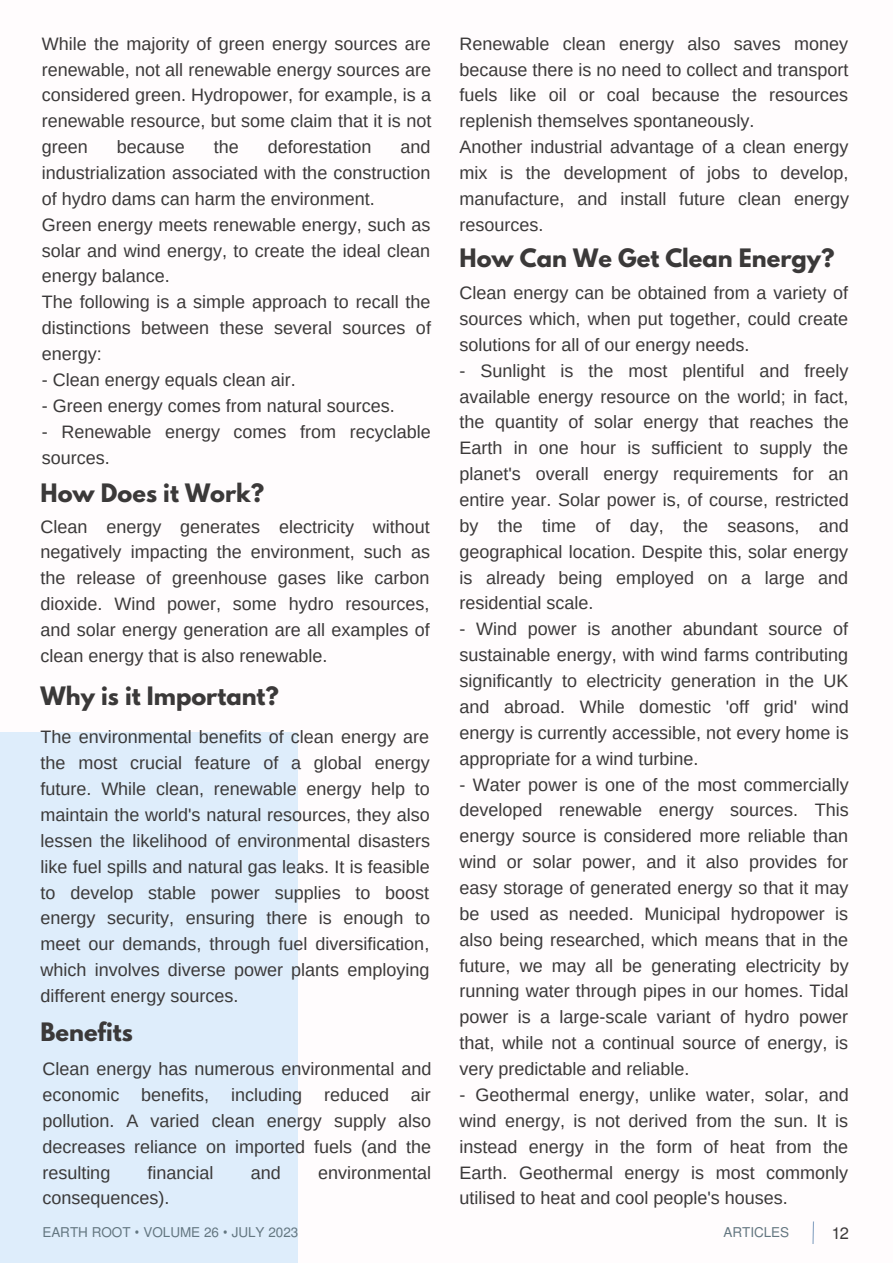
<style>
.page{position:relative;width:893px;height:1264px;background:#fff}
.page>*{position:absolute;margin:0;border:0;box-sizing:border-box;transform-origin:0 0}
.t1{font:700 22.5px "League Spartan";color:#3b3939}
.t2{font:18px/25.8px "Arimo";color:#3b3939;text-align:justify}
.t3{font:16.5px "Mukti";color:#3b3939}
.t4{font:13.5px "Mukti";color:#637680}
.s1{font-family:"Noto Sans"}
</style>
<div class="page">
<div style="left:0;top:732px;width:297px;height:530px;background:#deedfb"></div>
<svg style="left:812px;top:1221px;width:2px;height:23px"></svg>
<p class="t2" style="left:42px;top:30px;width:391px">While the majority of green energy sources are renewable, not all renewable energy sources are considered green. Hydropower, for example, is a renewable resource, but some claim that it is not green</p>
<p class="t2" style="left:42px;top:134px;width:390px;text-align:left;text-indent:359px">and industrialization associated with the construction of hydro dams can harm the environment.<br>Green energy meets renewable energy, such as solar and wind energy, to create the ideal clean energy balance.<br>The following is a simple approach to recall the distinctions between these several sources of energy:</p>
<p class="t2" style="left:42px;top:367px;width:255px">- Clean energy equals clean air.</p>
<p class="t2" style="left:42px;top:392px;width:354px">- Green energy comes from natural sources.</p>
<p class="t2" style="left:42px;top:418px;width:390px">- Renewable energy comes from recyclable sources.</p>
<p class="t2" style="left:117px;top:134px;width:69px">because</p>
<p class="t2" style="left:214px;top:134px;width:26px">the</p>
<p class="t2" style="left:268px;top:134px;width:105px">deforestation</p>
<p class="t1" style="left:41px;top:482px;width:225px">How Does it Work?</p>
<p class="t2" style="left:41px;top:513px;width:391px">Clean energy generates electricity without negatively impacting the environment, such as the release of greenhouse gases like carbon dioxide. Wind power, some hydro resources, and solar energy generation are all examples of clean energy that is also renewable.</p>
<p class="t1" style="left:41px;top:684px;width:240px">Why is it Important?</p>
<p class="t2" style="left:41px;top:724px;width:391px">The environmental benefits of clean energy are the most crucial feature of a global energy future. While clean, renewable energy help to maintain the world's natural resources, they also lessen the likelihood of environmental disasters like fuel spills and natural gas leaks. It is feasible to develop stable power supplies to boost energy security, ensuring there is enough to meet our demands, through fuel diversification, which involves diverse power plants employing different energy sources.</p>
<p class="t1" style="left:41px;top:1020px;width:94px">Benefits</p>
<p class="t2" style="left:42px;top:1055px;width:391px">Clean energy has numerous environmental and economic benefits, including reduced air pollution. A varied clean energy supply also decreases reliance on imported fuels (and the resulting</p>
<p class="t2" style="left:148px;top:1159px;width:67px">financial</p>
<p class="t2" style="left:251px;top:1159px;width:31px">and</p>
<p class="t2" style="left:318px;top:1159px;width:114px">environmental</p>
<p class="t2" style="left:42px;top:1185px;width:128px">consequences).</p>
<p class="t4" style="left:42px;top:1222px;width:257px">EARTH ROOT <span class="s1">•</span> VOLUME 26 <span class="s1">•</span> JULY 2023</p>
<p class="t2" style="left:459px;top:30px;width:391px;text-align:left">Renewable clean energy also saves money because there is no need to collect and transport fuels like oil or coal because the resources replenish themselves spontaneously.<br>Another industrial advantage of a clean energy mix is the development of jobs to develop, manufacture, and install future clean energy resources.</p>
<p class="t1" style="left:459px;top:247px;width:376px">How Can We Get Clean Energy?</p>
<p class="t2" style="left:459px;top:280px;width:390px">Clean energy can be obtained from a variety of sources which, when put together, could create solutions for all of our energy needs.</p>
<p class="t2" style="left:459px;top:357px;width:391px">- Sunlight is the most plentiful and freely available energy resource on the world; in fact, the quantity of solar energy that reaches the Earth in one hour is sufficient to supply the planet's overall energy requirements for an entire year. Solar power is, of course, restricted by the time of day, the seasons, and geographical location. Despite this, solar energy is already being employed on a large and residential scale.</p>
<p class="t2" style="left:459px;top:616px;width:391px">- Wind power is another abundant source of sustainable energy, with wind farms contributing significantly to electricity generation in the UK and abroad. While domestic 'off grid' wind energy is currently accessible, not every home is appropriate for a wind turbine.</p>
<p class="t2" style="left:459px;top:771px;width:391px">- Water power is one of the most commercially developed renewable energy sources. This energy source is considered more reliable than wind or solar power, and it also provides for easy storage of generated energy so that it may be used as needed. Municipal hydropower is also being researched, which means that in the future, we may all be generating electricity by running water through pipes in our homes. Tidal power is a large-scale variant of hydro power that, while not a continual source of energy, is very predictable and reliable.</p>
<p class="t2" style="left:459px;top:1081px;width:391px">- Geothermal energy, unlike water, solar, and wind energy, is not derived from the sun. It is instead energy in the form of heat from the Earth. Geothermal energy is most commonly utilised to heat and cool people's houses.</p>
<p class="t4" style="left:723px;top:1222px;width:67px">ARTICLES</p>
<p class="t3" style="left:832px;top:1221px;width:18px">12</p>
</div>
